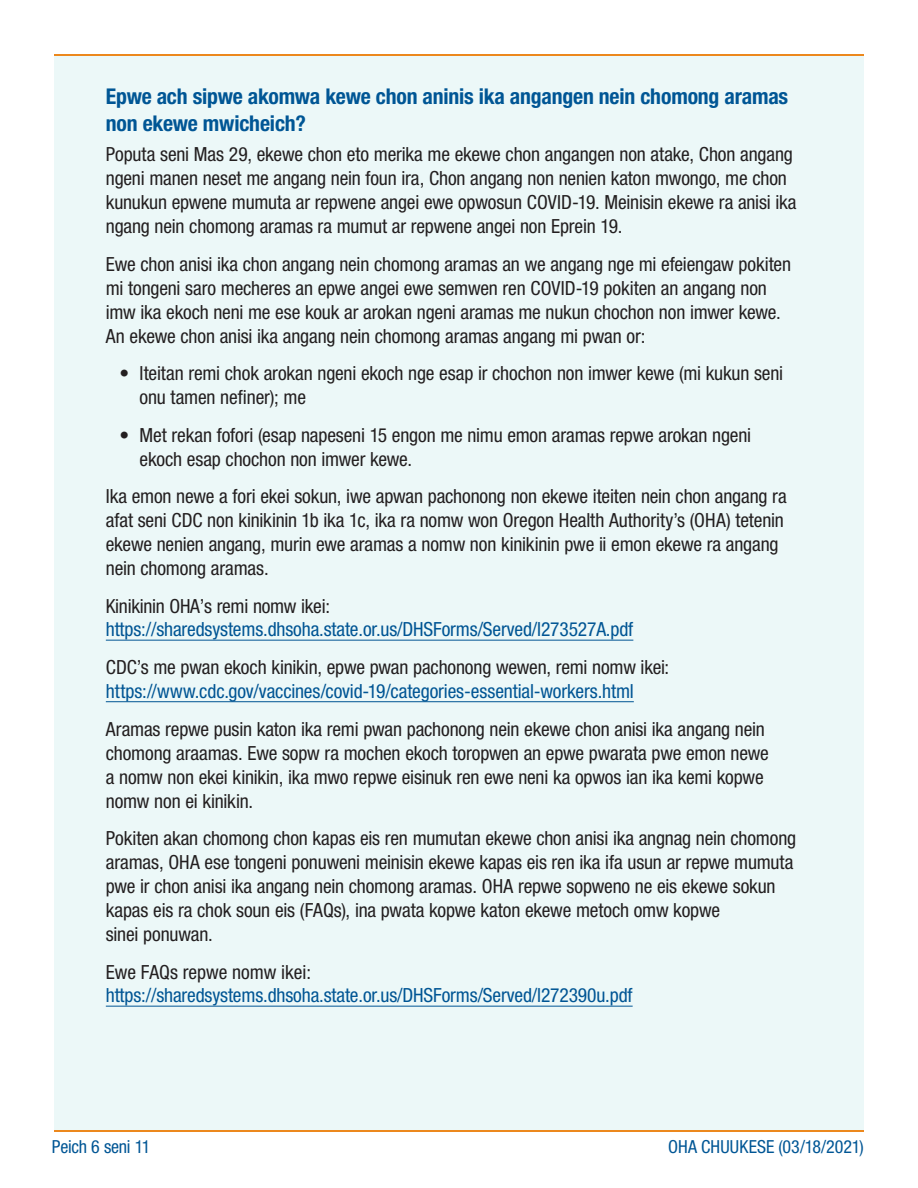
<style>
.page{position:relative;width:918px;height:1188px;background:#fff}
.page>*{position:absolute;margin:0;border:0;box-sizing:border-box;transform-origin:0 0}
.q{font:700 condensed 21.75px/26.2px "Helvetica Neue LT Std";letter-spacing:-.01em;color:#005695}
.a{font:condensed 19.5px/24px "Helvetica Neue LT Std";letter-spacing:-.01em;color:#231f20}
.a-2{font:condensed 19.5px/23.4px "Helvetica Neue LT Std";letter-spacing:-.005em;color:#005594}
.a_bullets{font:condensed 19.5px/24px "Helvetica Neue LT Std";letter-spacing:-.01em;color:#231f20}
.t1{font:condensed 18px "Helvetica Neue LT Std";color:#005695}
.s1{color:#231f20}
</style>
<div class="page">
<div style="left:54px;top:56px;width:810px;height:1074px;background:#ecf8f8"></div>
<hr style="left:54px;top:54px;width:810px;height:2px;background:#ec881d">
<hr style="left:54px;top:1130px;width:810px;height:1px;background:#ec881d">
<hr style="left:106px;top:640px;width:527px;height:1px;background:#005594">
<hr style="left:106px;top:701px;width:528px;height:1px;background:#005594">
<hr style="left:106px;top:1006px;width:527px;height:1px;background:#005594">
<p class="q" style="left:106px;top:83px;width:684px">Epwe ach sipwe akomwa kewe chon aninis ika angangen nein chomong aramas non ekewe mwicheich?</p>
<p class="a" style="left:106px;top:142px;width:692px">Poputa seni Mas 29, ekewe chon eto merika me ekewe chon angangen non atake, Chon angang ngeni manen neset me angang nein foun ira, Chon angang non nenien katon mwongo, me chon kunukun epwene mumuta ar repwene angei ewe opwosun COVID-19. Meinisin ekewe ra anisi ika ngang nein chomong aramas ra mumut ar repwene angei non Eprein 19.</p>
<p class="a" style="left:106px;top:252px;width:687px">Ewe chon anisi ika chon angang nein chomong aramas an we angang nge mi efeiengaw pokiten mi tongeni saro mecheres an epwe angei ewe semwen ren COVID-19 pokiten an angang non imw ika ekoch neni me ese kouk ar arokan ngeni aramas me nukun chochon non imwer kewe.<br>An ekewe chon anisi ika angang nein chomong aramas angang mi pwan or:</p>
<p class="a_bullets" style="left:140px;top:361px;width:645px;text-indent:-20px">• Iteitan remi chok arokan ngeni ekoch nge esap ir chochon non imwer kewe (mi kukun seni onu tamen nefiner); me</p>
<p class="a_bullets" style="left:140px;top:423px;width:613px;text-indent:-20px">• Met rekan fofori (esap napeseni 15 engon me nimu emon aramas repwe arokan ngeni ekoch esap chochon non imwer kewe.</p>
<p class="a" style="left:106px;top:484px;width:682px">Ika emon newe a fori ekei sokun, iwe apwan pachonong non ekewe iteiten nein chon angang ra afat seni CDC non kinikinin 1b ika 1c, ika ra nomw won Oregon Health Authority’s (OHA) tetenin ekewe nenien angang, murin ewe aramas a nomw non kinikinin pwe ii emon ekewe ra angang nein chomong aramas.</p>
<p class="a-2" style="left:106px;top:594px;width:529px"><span class="s1">Kinikinin OHA’s remi nomw ikei: </span>https://sharedsystems.dhsoha.state.or.us/DHSForms/Served/l273527A.pdf</p>
<p class="a-2" style="left:106px;top:655px;width:565px;line-height:24px"><span class="s1">CDC’s me pwan ekoch kinikin, epwe pwan pachonong wewen, remi nomw ikei: </span>https://www.cdc.gov/vaccines/covid-19/categories-essential-workers.html</p>
<p class="a" style="left:106px;top:717px;width:665px">Aramas repwe pusin katon ika remi pwan pachonong nein ekewe chon anisi ika angang nein chomong araamas. Ewe sopw ra mochen ekoch toropwen an epwe pwarata pwe emon newe a nomw non ekei kinikin, ika mwo repwe eisinuk ren ewe neni ka opwos ian ika kemi kopwe nomw non ei kinikin.</p>
<p class="a" style="left:106px;top:826px;width:692px">Pokiten akan chomong chon kapas eis ren mumutan ekewe chon anisi ika angnag nein chomong aramas, OHA ese tongeni ponuweni meinisin ekewe kapas eis ren ika ifa usun ar repwe mumuta pwe ir chon anisi ika angang nein chomong aramas. OHA repwe sopweno ne eis ekewe sokun kapas eis ra chok soun eis (FAQs), ina pwata kopwe katon ekewe metoch omw kopwe<br>sinei ponuwan.</p>
<p class="a-2" style="left:106px;top:960px;width:528px"><span class="s1">Ewe FAQs repwe nomw ikei: </span>https://sharedsystems.dhsoha.state.or.us/DHSForms/Served/l272390u.pdf</p>
<p class="t1" style="left:52px;top:1137px;width:100px">Peich 6 seni 11</p>
<p class="t1" style="left:668px;top:1137px;width:197px">OHA CHUUKESE (03/18/2021)</p>
</div>
